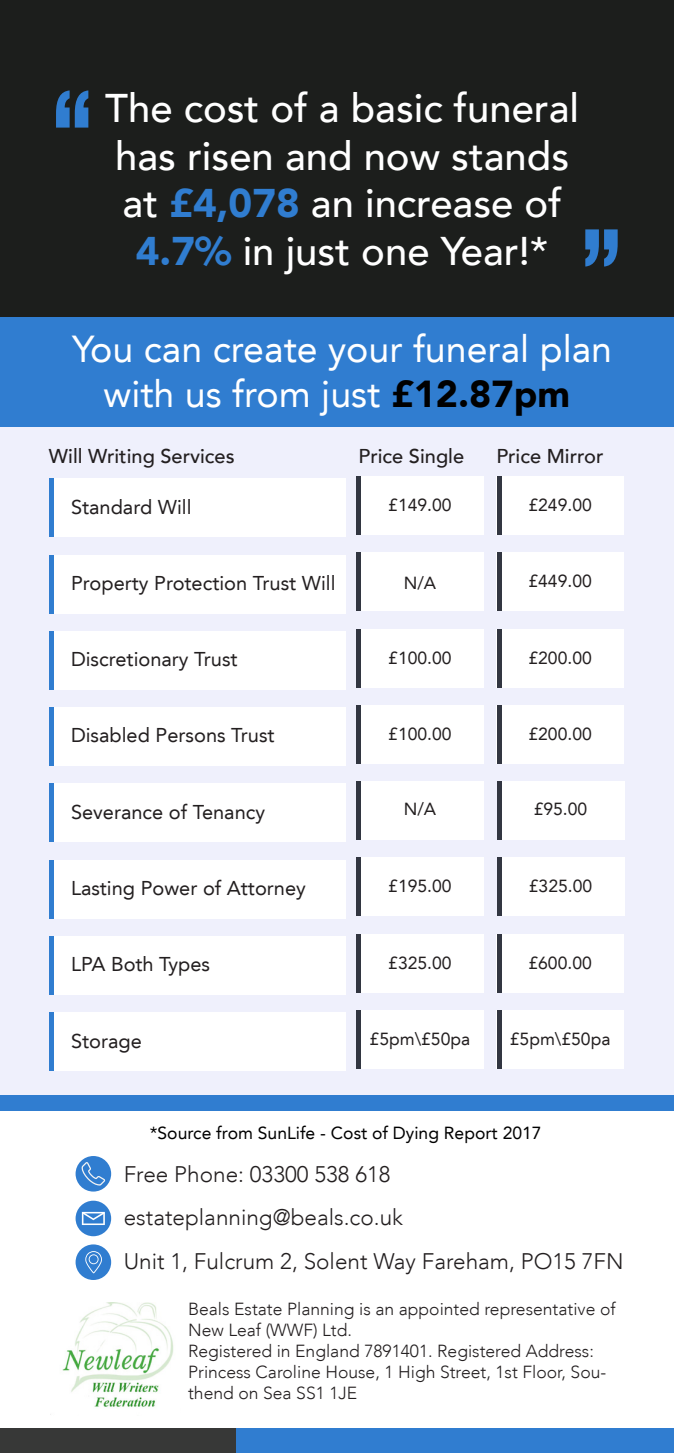
<style>
.page{position:relative;width:674px;height:1453px;background:#fff}
.page>*{position:absolute;margin:0;border:0;box-sizing:border-box;transform-origin:0 0}
.t1{font:162.5px "Playbill";color:#307dd0}
.t2{font:500 40px/47.5px "Avenir LT";color:#fff;text-align:center}
.t3{font:37.5px/45px "Avenir LT";color:#fff;text-align:center}
.t4{font:300 22.5px "Avenir LT";color:#231f20}
.t5{font:20px "Avenir LT";color:#231f20}
.t6{font:500 20px "Avenir LT";color:#231f20}
.t7{font:300 17.5px/21px "Avenir LT";color:#231f20}
.t8{font:17.5px "Avenir LT";color:#231f20}
.t9{font:17.5px "Avenir LT";color:#000}
.s1{font-weight:900;color:#307dd0}
.s2{font-weight:900;color:#000}
</style>
<div class="page">
<div style="left:0;top:426px;width:673px;height:685px;background:#eff0fc"></div>
<div style="left:496px;top:781px;width:128px;height:59px;background:#fff"></div>
<div style="left:496px;top:857px;width:128px;height:59px;background:#fff"></div>
<div style="left:0;top:0;width:673px;height:342px;background:#1c1e1c"></div>
<div style="left:356px;top:553px;width:127px;height:58px;background:#fff"></div>
<div style="left:356px;top:629px;width:127px;height:58px;background:#fff"></div>
<div style="left:356px;top:705px;width:127px;height:58px;background:#fff"></div>
<div style="left:356px;top:781px;width:127px;height:59px;background:#fff"></div>
<div style="left:356px;top:858px;width:127px;height:58px;background:#fff"></div>
<div style="left:356px;top:934px;width:127px;height:58px;background:#fff"></div>
<div style="left:356px;top:1010px;width:127px;height:58px;background:#fff"></div>
<div style="left:356px;top:476px;width:127px;height:59px;background:#fff"></div>
<div style="left:50px;top:555px;width:295px;height:58px;background:#fff"></div>
<div style="left:50px;top:631px;width:295px;height:58px;background:#fff"></div>
<div style="left:50px;top:707px;width:295px;height:59px;background:#fff"></div>
<div style="left:50px;top:783px;width:295px;height:59px;background:#fff"></div>
<div style="left:50px;top:860px;width:295px;height:58px;background:#fff"></div>
<div style="left:50px;top:936px;width:295px;height:58px;background:#fff"></div>
<div style="left:50px;top:1012px;width:295px;height:58px;background:#fff"></div>
<div style="left:50px;top:479px;width:295px;height:58px;background:#fff"></div>
<div style="left:0;top:317px;width:673px;height:110px;background:#307dd0"></div>
<div style="left:496px;top:553px;width:127px;height:58px;background:#fff"></div>
<div style="left:496px;top:629px;width:127px;height:58px;background:#fff"></div>
<div style="left:496px;top:705px;width:127px;height:58px;background:#fff"></div>
<div style="left:496px;top:934px;width:127px;height:58px;background:#fff"></div>
<div style="left:496px;top:1010px;width:127px;height:58px;background:#fff"></div>
<div style="left:496px;top:476px;width:127px;height:59px;background:#fff"></div>
<div style="left:49px;top:555px;width:5px;height:58px;background:#307dd0"></div>
<div style="left:49px;top:631px;width:5px;height:58px;background:#307dd0"></div>
<div style="left:49px;top:707px;width:5px;height:59px;background:#307dd0"></div>
<div style="left:49px;top:783px;width:5px;height:59px;background:#307dd0"></div>
<div style="left:49px;top:860px;width:5px;height:58px;background:#307dd0"></div>
<div style="left:49px;top:936px;width:5px;height:58px;background:#307dd0"></div>
<div style="left:49px;top:1012px;width:5px;height:58px;background:#307dd0"></div>
<div style="left:49px;top:479px;width:5px;height:58px;background:#307dd0"></div>
<hr style="left:356px;top:553px;width:4px;height:58px;background:#323641">
<hr style="left:356px;top:629px;width:4px;height:58px;background:#323641">
<hr style="left:356px;top:705px;width:4px;height:58px;background:#323641">
<hr style="left:356px;top:781px;width:4px;height:59px;background:#323641">
<hr style="left:356px;top:858px;width:4px;height:58px;background:#323641">
<hr style="left:356px;top:934px;width:4px;height:58px;background:#323641">
<hr style="left:356px;top:1010px;width:4px;height:58px;background:#323641">
<hr style="left:356px;top:476px;width:4px;height:59px;background:#323641">
<hr style="left:497px;top:553px;width:4px;height:58px;background:#323641">
<hr style="left:497px;top:629px;width:4px;height:58px;background:#323641">
<hr style="left:497px;top:705px;width:4px;height:58px;background:#323641">
<hr style="left:497px;top:781px;width:4px;height:59px;background:#323641">
<hr style="left:497px;top:858px;width:4px;height:58px;background:#323641">
<hr style="left:497px;top:934px;width:4px;height:58px;background:#323641">
<hr style="left:497px;top:1010px;width:4px;height:58px;background:#323641">
<hr style="left:497px;top:476px;width:4px;height:59px;background:#323641">
<div style="left:75px;top:1156px;width:36px;height:35px;background:#307dd0;border-radius:50%"></div>
<svg style="left:82px;top:1162px;width:23px;height:23px"></svg>
<div style="left:75px;top:1200px;width:36px;height:36px;background:#307dd0;border-radius:50%"></div>
<svg style="left:82px;top:1212px;width:23px;height:13px"></svg>
<div style="left:75px;top:1244px;width:36px;height:36px;background:#307dd0;border-radius:50%"></div>
<svg style="left:85px;top:1251px;width:17px;height:22px"></svg>
<div style="left:0;top:1096px;width:673px;height:15px;background:#307dd0"></div>
<img style="left:62px;top:1302px;width:112px;height:105px">
<div style="left:233px;top:1429px;width:440px;height:24px;background:#307dd0"></div>
<div style="left:0;top:1429px;width:235px;height:24px;background:#373837"></div>
<p class="t1" style="left:50px;top:66px;width:46px">“</p>
<p class="t2" style="left:105px;top:86px;width:475px">The cost of a basic funeral has risen and now stands at <span class="s1">£4,078</span> an increase of<br><span class="s1">4.7%</span> in just one Year!*</p>
<p class="t1" style="left:623px;top:291px;width:46px;rotate:-180deg">“</p>
<p class="t3" style="left:72px;top:326px;width:541px">You can create your funeral plan with us from just <span class="s2">£12.87pm</span></p>
<p class="t6" style="left:49px;top:444px;width:187px">Will Writing Services</p>
<p class="t6" style="left:358px;top:444px;width:107px">Price Single</p>
<p class="t6" style="left:496px;top:444px;width:109px">Price Mirror</p>
<p class="t5" style="left:71px;top:495px;width:122px">Standard Will</p>
<p class="t8" style="left:388px;top:495px;width:65px">£149.00</p>
<p class="t8" style="left:528px;top:495px;width:65px">£249.00</p>
<p class="t5" style="left:71px;top:571px;width:266px">Property Protection Trust Will</p>
<p class="t8" style="left:403px;top:572px;width:34px">N/A</p>
<p class="t8" style="left:528px;top:571px;width:65px">£449.00</p>
<p class="t5" style="left:71px;top:647px;width:168px">Discretionary Trust</p>
<p class="t8" style="left:388px;top:647px;width:65px">£100.00</p>
<p class="t8" style="left:528px;top:647px;width:65px">£200.00</p>
<p class="t5" style="left:71px;top:724px;width:205px">Disabled Persons Trust</p>
<p class="t8" style="left:388px;top:724px;width:65px">£100.00</p>
<p class="t8" style="left:528px;top:724px;width:65px">£200.00</p>
<p class="t5" style="left:71px;top:800px;width:195px">Severance of Tenancy</p>
<p class="t8" style="left:403px;top:799px;width:34px">N/A</p>
<p class="t8" style="left:533px;top:799px;width:55px">£95.00</p>
<p class="t5" style="left:71px;top:876px;width:236px">Lasting Power of Attorney</p>
<p class="t8" style="left:388px;top:876px;width:65px">£195.00</p>
<p class="t8" style="left:528px;top:876px;width:65px">£325.00</p>
<p class="t5" style="left:71px;top:953px;width:140px">LPA Both Types</p>
<p class="t8" style="left:388px;top:952px;width:65px">£325.00</p>
<p class="t8" style="left:528px;top:952px;width:65px">£600.00</p>
<p class="t5" style="left:71px;top:1029px;width:72px">Storage</p>
<p class="t8" style="left:369px;top:1029px;width:102px">£5pm\£50pa</p>
<p class="t8" style="left:509px;top:1029px;width:102px">£5pm\£50pa</p>
<p class="t9" style="left:150px;top:1122px;width:393px">*Source from SunLife - Cost of Dying Report 2017</p>
<p class="t4" style="left:124px;top:1161px;width:268px">Free Phone: 03300 538 618</p>
<p class="t4" style="left:124px;top:1204px;width:280px">estateplanning@beals.co.uk</p>
<p class="t4" style="left:124px;top:1248px;width:501px">Unit 1, Fulcrum 2, Solent Way Fareham, PO15 7FN</p>
<p class="t7" style="left:188px;top:1298px;width:428px">Beals Estate Planning is an appointed representative of<br>New Leaf (WWF) Ltd.</p>
<p class="t7" style="left:188px;top:1340px;width:419px">Registered in England 7891401. Registered Address:<br>Princess Caroline House, 1 High Street, 1st Floor, Sou&shy;thend on Sea SS1 1JE</p>
</div>
